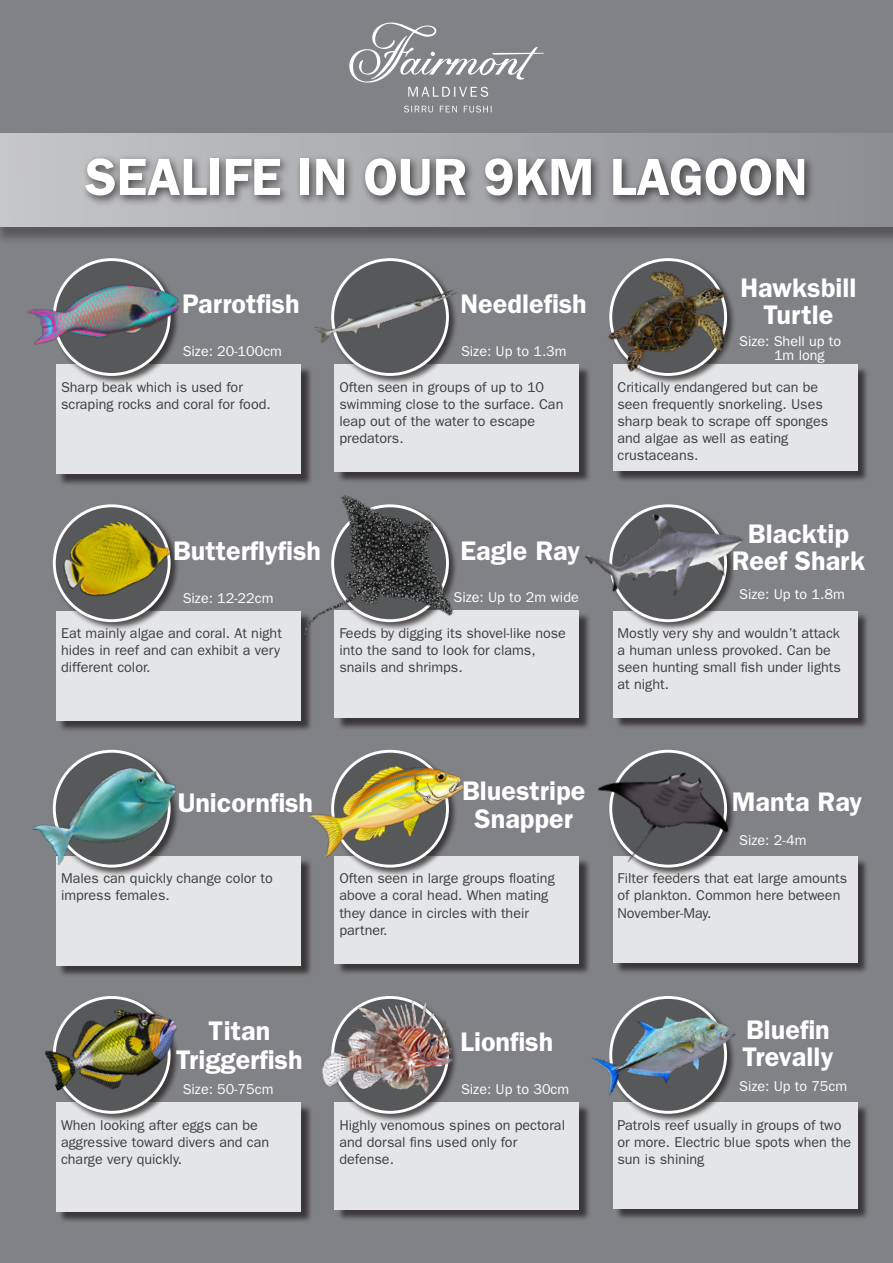
<style>
.page{position:relative;width:893px;height:1263px;background:#808285}
.page>*{position:absolute;margin:0;border:0;box-sizing:border-box;transform-origin:0 0}
.t1{font:600 52.5px "ITC Franklin Gothic Std";color:#fff}
.t2{font:600 27px/27px "ITC Franklin Gothic Std";color:#fff;text-align:center}
.t3{font:14.25px/17.1px "ITC Franklin Gothic Std";color:#3e3e3f}
.t4{font:14.25px "ITC Franklin Gothic Std";color:#fff}
</style>
<div class="page">
<div style="left:58px;top:367px;width:255px;height:119px;background:#231f20;opacity:.75"></div>
<div style="left:57px;top:365px;width:244px;height:109px;background:#e4e5e7"></div>
<div style="left:52px;top:257px;width:127px;height:128px;background:#231f20;opacity:.75"></div>
<img style="left:27px;top:257px;width:159px;height:114px">
<div style="left:337px;top:367px;width:254px;height:117px;background:#231f20;opacity:.75"></div>
<div style="left:335px;top:365px;width:244px;height:107px;background:#e4e5e7"></div>
<div style="left:330px;top:257px;width:128px;height:128px;background:#231f20;opacity:.75"></div>
<div style="left:333px;top:260px;width:114px;height:114px;background:#57585a;border-radius:50%"></div>
<img style="left:314px;top:276px;width:144px;height:75px">
<div style="left:615px;top:367px;width:254px;height:116px;background:#231f20;opacity:.75"></div>
<div style="left:613px;top:365px;width:244px;height:106px;background:#e4e5e7"></div>
<div style="left:608px;top:257px;width:128px;height:128px;background:#231f20;opacity:.75"></div>
<img style="left:583px;top:259px;width:164px;height:119px">
<div style="left:58px;top:613px;width:255px;height:119px;background:#231f20;opacity:.75"></div>
<div style="left:57px;top:611px;width:244px;height:109px;background:#e4e5e7"></div>
<div style="left:52px;top:504px;width:127px;height:127px;background:#231f20;opacity:.75"></div>
<svg style="left:54px;top:506px;width:115px;height:115px"></svg>
<img style="left:52px;top:504px;width:127px;height:108px">
<div style="left:337px;top:613px;width:254px;height:117px;background:#231f20;opacity:.75"></div>
<div style="left:335px;top:611px;width:244px;height:107px;background:#e4e5e7"></div>
<img style="left:301px;top:495px;width:174px;height:175px">
<div style="left:615px;top:613px;width:254px;height:116px;background:#231f20;opacity:.75"></div>
<div style="left:613px;top:611px;width:244px;height:106px;background:#e4e5e7"></div>
<img style="left:568px;top:504px;width:176px;height:125px">
<div style="left:58px;top:858px;width:255px;height:119px;background:#231f20;opacity:.75"></div>
<div style="left:57px;top:856px;width:244px;height:110px;background:#e4e5e7"></div>
<div style="left:52px;top:749px;width:127px;height:127px;background:#231f20;opacity:.75"></div>
<img style="left:32px;top:756px;width:147px;height:115px">
<div style="left:337px;top:858px;width:254px;height:117px;background:#231f20;opacity:.75"></div>
<div style="left:335px;top:856px;width:244px;height:107px;background:#e4e5e7"></div>
<div style="left:330px;top:749px;width:128px;height:127px;background:#231f20;opacity:.75"></div>
<img style="left:303px;top:749px;width:160px;height:119px">
<div style="left:615px;top:858px;width:254px;height:116px;background:#231f20;opacity:.75"></div>
<div style="left:613px;top:856px;width:244px;height:106px;background:#e4e5e7"></div>
<img style="left:579px;top:754px;width:155px;height:127px">
<div style="left:58px;top:1104px;width:255px;height:120px;background:#231f20;opacity:.75"></div>
<div style="left:57px;top:1102px;width:244px;height:110px;background:#e4e5e7"></div>
<div style="left:52px;top:995px;width:127px;height:128px;background:#231f20;opacity:.75"></div>
<img style="left:44px;top:995px;width:135px;height:114px">
<div style="left:337px;top:1104px;width:254px;height:117px;background:#231f20;opacity:.75"></div>
<div style="left:335px;top:1102px;width:244px;height:108px;background:#e4e5e7"></div>
<div style="left:330px;top:995px;width:128px;height:128px;background:#231f20;opacity:.75"></div>
<img style="left:308px;top:995px;width:150px;height:112px">
<div style="left:615px;top:1104px;width:254px;height:116px;background:#231f20;opacity:.75"></div>
<div style="left:613px;top:1102px;width:244px;height:107px;background:#e4e5e7"></div>
<div style="left:608px;top:995px;width:128px;height:128px;background:#231f20;opacity:.75"></div>
<img style="left:583px;top:995px;width:153px;height:112px">
<div style="left:0;top:136px;width:893px;height:109px;background:#231f20;opacity:.75"></div>
<div style="left:0;top:134px;width:893px;height:93px;background:linear-gradient(to right,#c5c6c7,#8b8d91)"></div>
<div style="left:81px;top:153px;width:734px;height:54px;background:#231f20;opacity:.75"></div>
<svg style="left:404px;top:106px;width:29px;height:6px"></svg>
<svg style="left:440px;top:106px;width:17px;height:6px"></svg>
<svg style="left:464px;top:106px;width:28px;height:6px"></svg>
<svg style="left:349px;top:23px;width:195px;height:74px"></svg>
<p class="t1" style="left:85px;top:146px;width:724px">SEALIFE IN OUR 9KM LAGOON</p>
<p class="t2" style="left:182px;top:291px;width:119px">Parrotfish</p>
<p class="t4" style="left:183px;top:343px;width:101px">Size: 20-100cm</p>
<p class="t3" style="left:61px;top:378px;width:211px">Sharp beak which is used for scraping rocks and coral for food.</p>
<p class="t2" style="left:460px;top:291px;width:128px">Needlefish</p>
<p class="t4" style="left:461px;top:343px;width:107px">Size: Up to 1.3m</p>
<p class="t3" style="left:339px;top:378px;width:226px">Often seen in groups of up to 10 swimming close to the surface. Can leap out of the water to escape predators.</p>
<p class="t2" style="left:173px;top:537px;width:149px">Butterflyfish</p>
<p class="t4" style="left:183px;top:590px;width:92px">Size: 12-22cm</p>
<p class="t3" style="left:61px;top:625px;width:222px">Eat mainly algae and coral. At night hides in reef and can exhibit a very different color.</p>
<p class="t2" style="left:460px;top:537px;width:121px">Eagle Ray</p>
<p class="t4" style="left:453px;top:589px;width:127px">Size: Up to 2m wide</p>
<p class="t3" style="left:339px;top:625px;width:228px">Feeds by digging its shovel-like nose into the sand to look for clams, snails and shrimps.</p>
<p class="t2" style="left:740px;top:274px;width:117px">Hawksbill<br>Turtle</p>
<p class="t4" style="left:739px;top:333px;width:104px">Size: Shell up to</p>
<p class="t4" style="left:774px;top:347px;width:52px">1m long</p>
<p class="t3" style="left:617px;top:378px;width:212px">Critically endangered but can be seen frequently snorkeling. Uses sharp beak to scrape off sponges and algae as well as eating crustaceans.</p>
<p class="t2" style="left:732px;top:520px;width:135px">Blacktip<br>Reef Shark</p>
<p class="t4" style="left:739px;top:586px;width:107px">Size: Up to 1.8m</p>
<p class="t3" style="left:617px;top:625px;width:225px">Mostly very shy and wouldn’t attack a human unless provoked. Can be seen hunting small fish under lights at night.</p>
<p class="t2" style="left:178px;top:790px;width:137px">Unicornfish</p>
<p class="t3" style="left:61px;top:870px;width:213px">Males can quickly change color to impress females.</p>
<p class="t2" style="left:462px;top:776px;width:125px;line-height:28.5px">Bluestripe<br>Snapper</p>
<p class="t3" style="left:339px;top:870px;width:217px">Often seen in large groups floating above a coral head. When mating they dance in circles with their partner.</p>
<p class="t2" style="left:209px;top:1017px;width:63px">Titan</p>
<p class="t2" style="left:176px;top:1046px;width:128px">Triggerfish</p>
<p class="t4" style="left:183px;top:1081px;width:92px">Size: 50-75cm</p>
<p class="t3" style="left:61px;top:1116px;width:210px">When looking after eggs can be aggressive toward divers and can charge very quickly.</p>
<p class="t2" style="left:460px;top:1028px;width:94px">Lionfish</p>
<p class="t4" style="left:461px;top:1080px;width:110px">Size: Up to 30cm</p>
<p class="t3" style="left:339px;top:1116px;width:227px">Highly venomous spines on pectoral and dorsal fins used only for defense.</p>
<p class="t2" style="left:732px;top:788px;width:132px">Manta Ray</p>
<p class="t4" style="left:739px;top:831px;width:69px">Size: 2-4m</p>
<p class="t3" style="left:617px;top:870px;width:231px">Filter feeders that eat large amounts of plankton. Common here between<br>November-May.</p>
<p class="t2" style="left:742px;top:1016px;width:93px;text-align:left">Bluefin<br>Trevally</p>
<p class="t4" style="left:739px;top:1078px;width:110px">Size: Up to 75cm</p>
<p class="t3" style="left:617px;top:1116px;width:235px">Patrols reef usually in groups of two or more. Electric blue spots when the sun is shining</p>
</div>
